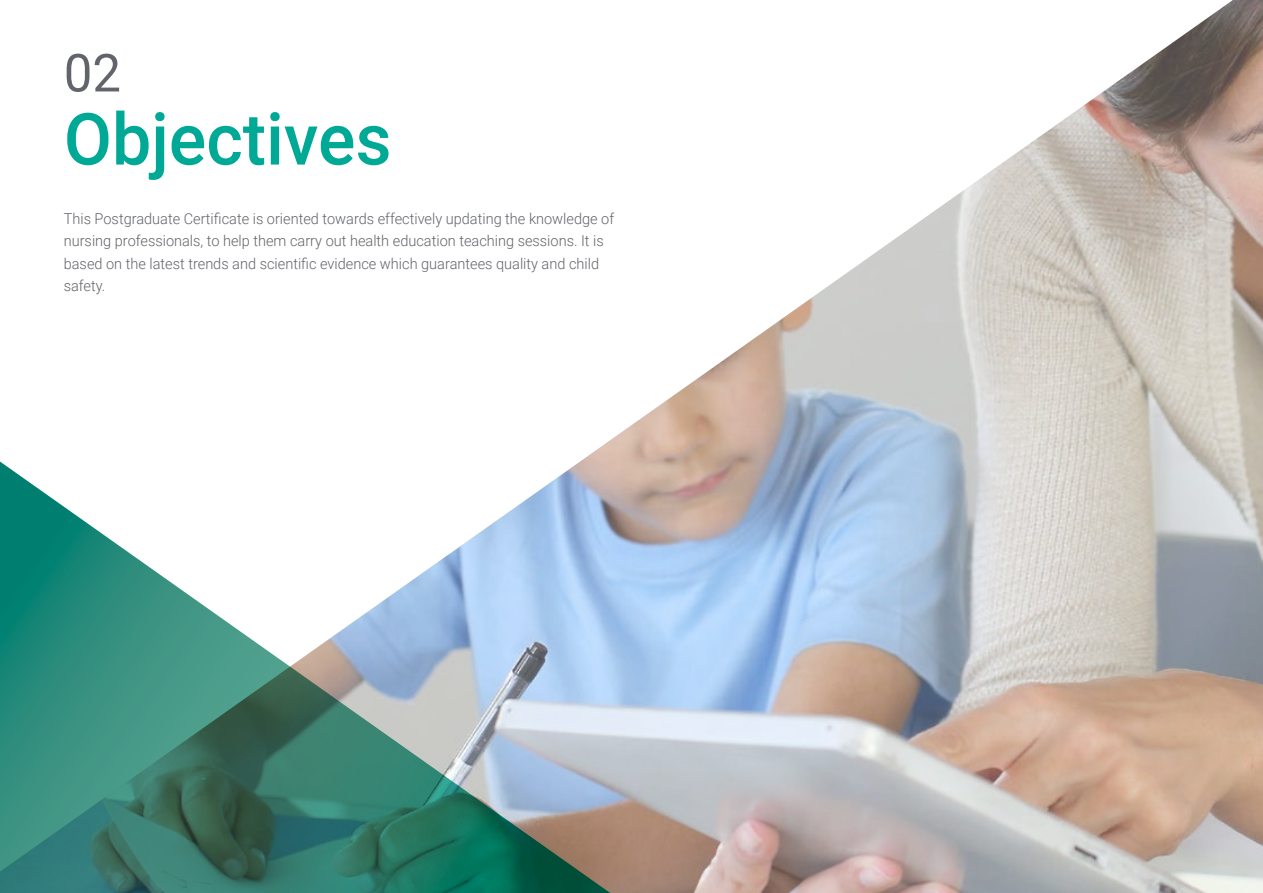
<style>
.page{position:relative;width:1263px;height:893px;background:#fff}
.page>*{position:absolute;margin:0;border:0;box-sizing:border-box;transform-origin:0 0}
.t1{font:500 72px "Roboto";color:#00a996}
.t2{font:52.5px "Roboto";color:#61646a}
.t3{font:300 15px/22.5px "Roboto";color:#61646a}
</style>
<div class="page">
<img style="left:602px;top:0;width:661px;height:893px">
<svg style="left:0;top:446px;width:640px;height:447px"></svg>
<h2 class="t2" style="left:64px;top:36px;width:59px">02</h2>
<h1 class="t1" style="left:64px;top:89px;width:329px">Objectives</h1>
<p class="t3" style="left:64px;top:207px;width:552px">This Postgraduate Certificate is oriented towards effectively updating the knowledge of nursing professionals, to help them carry out health education teaching sessions. It is based on the latest trends and scientific evidence which guarantees quality and child safety.</p>
</div>
